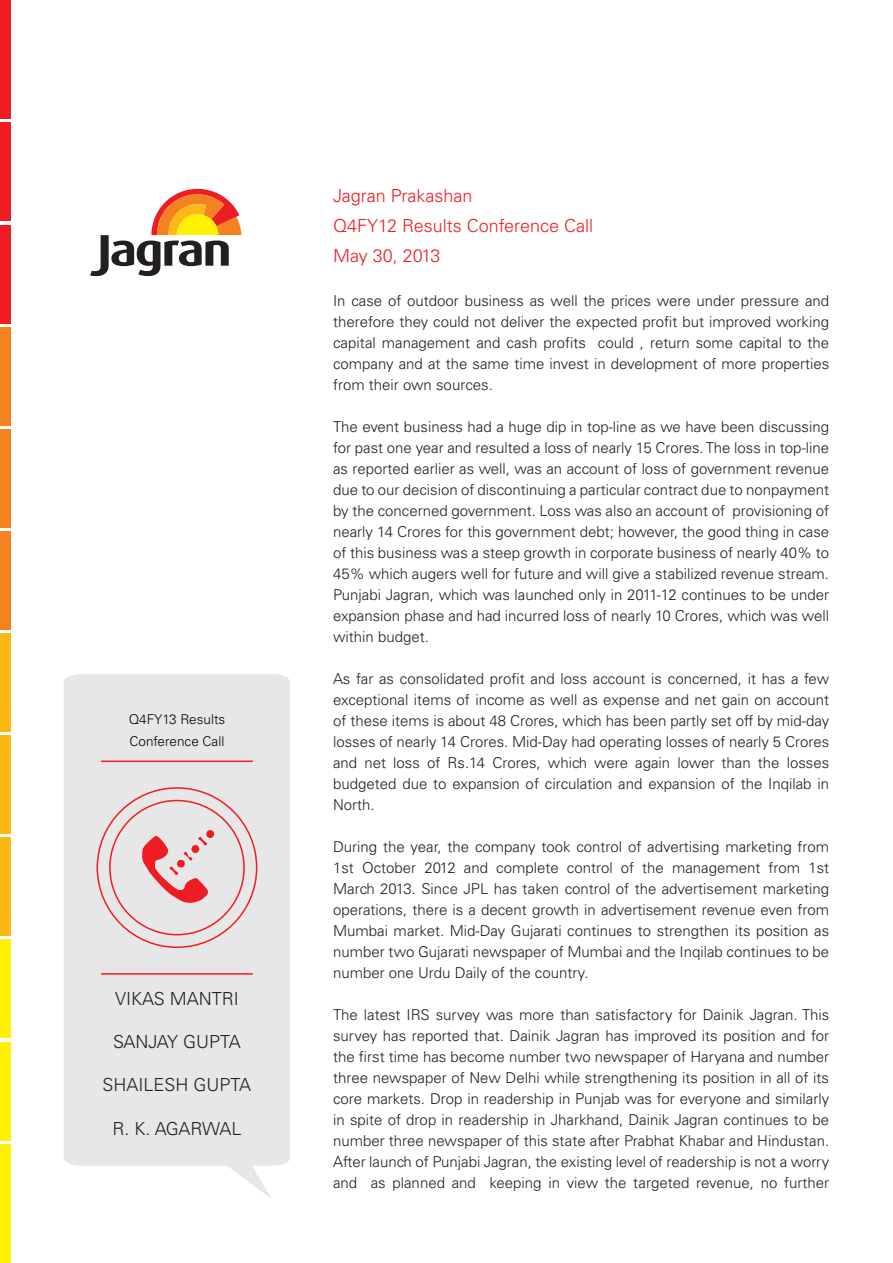
<style>
.page{position:relative;width:893px;height:1263px;background:#fff}
.page>*{position:absolute;margin:0;border:0;box-sizing:border-box;transform-origin:0 0}
.t1{font:300 18px/30px "Univers LT Std";color:#ee1d23}
.t2{font:300 18px "Univers LT Std";color:#231f20}
.t3{font:300 18px "Univers LT Std";letter-spacing:-.02em;color:#231f20}
.t4{font:300 15px/21px "Univers LT Std";color:#231f20;text-align:justify}
.t5{font:300 13.5px/22.5px "Univers LT Std";color:#040503}
</style>
<div class="page">
<svg style="left:64px;top:674px;width:226px;height:524px;background:#e7e5e4"></svg>
<hr style="left:101px;top:973px;width:152px;height:2px;background:#ee1d23">
<hr style="left:101px;top:760px;width:152px;height:2px;background:#ee1d23">
<svg style="left:142px;top:830px;width:72px;height:73px;background:#e8abac"></svg>
<div style="left:0;top:327px;width:11px;height:98px;background:#f58220"></div>
<div style="left:0;top:429px;width:11px;height:98px;background:#f58220"></div>
<div style="left:0;top:531px;width:11px;height:99px;background:#f58220"></div>
<div style="left:0;top:0;width:11px;height:119px;background:#ee1d23"></div>
<div style="left:0;top:123px;width:11px;height:98px;background:#ee1d23"></div>
<div style="left:0;top:225px;width:11px;height:98px;background:#ee1d23"></div>
<div style="left:0;top:633px;width:11px;height:99px;background:#fcb814"></div>
<div style="left:0;top:735px;width:11px;height:99px;background:#fcb814"></div>
<div style="left:0;top:838px;width:11px;height:98px;background:#fcb814"></div>
<div style="left:0;top:940px;width:11px;height:98px;background:#fff101"></div>
<div style="left:0;top:1042px;width:11px;height:98px;background:#fff101"></div>
<div style="left:0;top:1144px;width:11px;height:119px;background:#fff101"></div>
<svg style="left:90px;top:188px;width:151px;height:88px"></svg>
<p class="t5" style="left:129px;top:708px;width:98px">Q4FY13 Results<br>Conference Call</p>
<p class="t2" style="left:115px;top:988px;width:125px">VIKAS MANTRI</p>
<p class="t2" style="left:113px;top:1031px;width:129px">SANJAY GUPTA</p>
<p class="t2" style="left:103px;top:1074px;width:150px">SHAILESH GUPTA</p>
<p class="t3" style="left:112px;top:1117px;width:131px">R. K. AGARWAL</p>
<p class="t1" style="left:333px;top:180px;width:262px">Jagran Prakashan<br>Q4FY12 Results Conference Call<br>May 30, 2013</p>
<p class="t4" style="left:333px;top:290px;width:498px">In case of outdoor business as well the prices were under pressure and therefore they could not deliver the expected profit but improved working capital management and cash profits could , return some capital to the company and at the same time invest in development of more properties from their own sources.</p>
<p class="t4" style="left:333px;top:416px;width:498px">The event business had a huge dip in top-line as we have been discussing for past one year and resulted a loss of nearly 15 Crores. The loss in top-line as reported earlier as well, was an account of loss of government revenue due to our decision of discontinuing a particular contract due to nonpayment by the concerned government. Loss was also an account of provisioning of nearly 14 Crores for this government debt; however, the good thing in case of this business was a steep growth in corporate business of nearly 40% to 45% which augers well for future and will give a stabilized revenue stream.<br>Punjabi Jagran, which was launched only in 2011-12 continues to be under expansion phase and had incurred loss of nearly 10 Crores, which was well within budget.</p>
<p class="t4" style="left:333px;top:668px;width:498px">As far as consolidated profit and loss account is concerned, it has a few exceptional items of income as well as expense and net gain on account of these items is about 48 Crores, which has been partly set off by mid-day losses of nearly 14 Crores. Mid-Day had operating losses of nearly 5 Crores and net loss of Rs.14 Crores, which were again lower than the losses budgeted due to expansion of circulation and expansion of the Inqilab in North.</p>
<p class="t4" style="left:333px;top:836px;width:498px">During the year, the company took control of advertising marketing from 1st October 2012 and complete control of the management from 1st March 2013. Since JPL has taken control of the advertisement marketing operations, there is a decent growth in advertisement revenue even from Mumbai market. Mid-Day Gujarati continues to strengthen its position as number two Gujarati newspaper of Mumbai and the Inqilab continues to be number one Urdu Daily of the country.</p>
<p class="t4" style="left:333px;top:1004px;width:498px">The latest IRS survey was more than satisfactory for Dainik Jagran. This survey has reported that. Dainik Jagran has improved its position and for the first time has become number two newspaper of Haryana and number three newspaper of New Delhi while strengthening its position in all of its core markets. Drop in readership in Punjab was for everyone and similarly in spite of drop in readership in Jharkhand, Dainik Jagran continues to be number three newspaper of this state after Prabhat Khabar and Hindustan.<br>After launch of Punjabi Jagran, the existing level of readership is not a worry and as planned and keeping in view the targeted revenue, no further</p>
</div>
